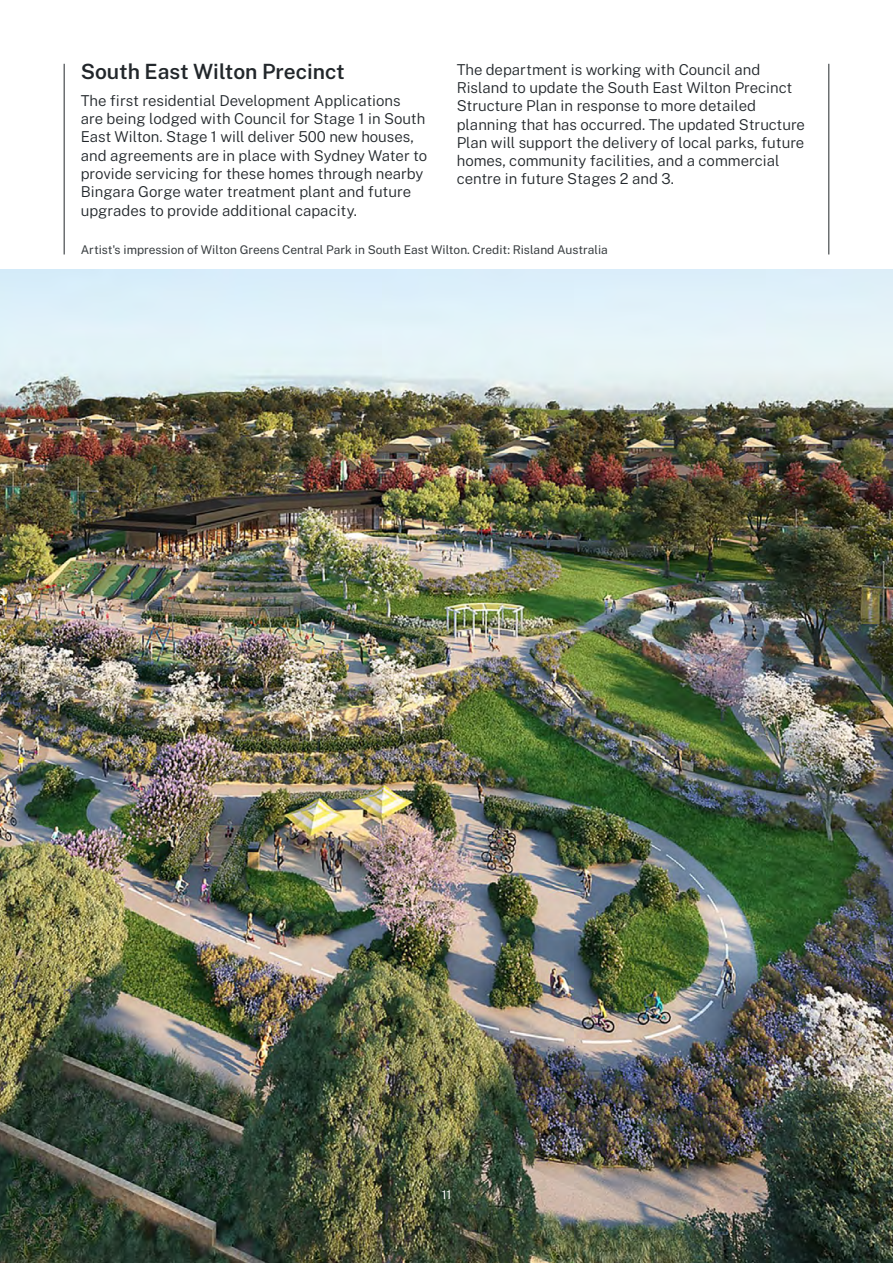
<style>
.page{position:relative;width:893px;height:1263px;background:#fff}
.page>*{position:absolute;margin:0;border:0;box-sizing:border-box;transform-origin:0 0}
.Heading_3__H3{font:600 21px "Public Sans";color:#22272b}
.Body{font:300 15px/18.3px "Public Sans";color:#22272b}
.t1{font:12px "Public Sans";color:#383d40}
.t2{font:12px "Public Sans";color:#fff}
</style>
<div class="page">
<img style="left:0;top:269px;width:893px;height:994px">
<hr style="left:828px;top:64px;width:1px;height:190px;background:#22272b">
<hr style="left:64px;top:64px;width:1px;height:190px;background:#22272b">
<h3 class="Heading_3__H3" style="left:81px;top:56px;width:266px">South East Wilton Precinct</h3>
<p class="Body" style="left:81px;top:90px;width:348px">The first residential Development Applications<br>are being lodged with Council for Stage 1 in South East Wilton. Stage 1 will deliver 500 new houses, and agreements are in place with Sydney Water to provide servicing for these homes through nearby Bingara Gorge water treatment plant and future upgrades to provide additional capacity.</p>
<p class="Body" style="left:457px;top:59px;width:350px">The department is working with Council and Risland to update the South East Wilton Precinct Structure Plan in response to more detailed planning that has occurred. The updated Structure Plan will support the delivery of local parks, future homes, community facilities, and a commercial centre in future Stages 2 and 3.</p>
<p class="t1" style="left:81px;top:241px;width:529px">Artist's impression of Wilton Greens Central Park in South East Wilton. Credit: Risland Australia</p>
<p class="t2" style="left:442px;top:1186px;width:11px">11</p>
</div>
